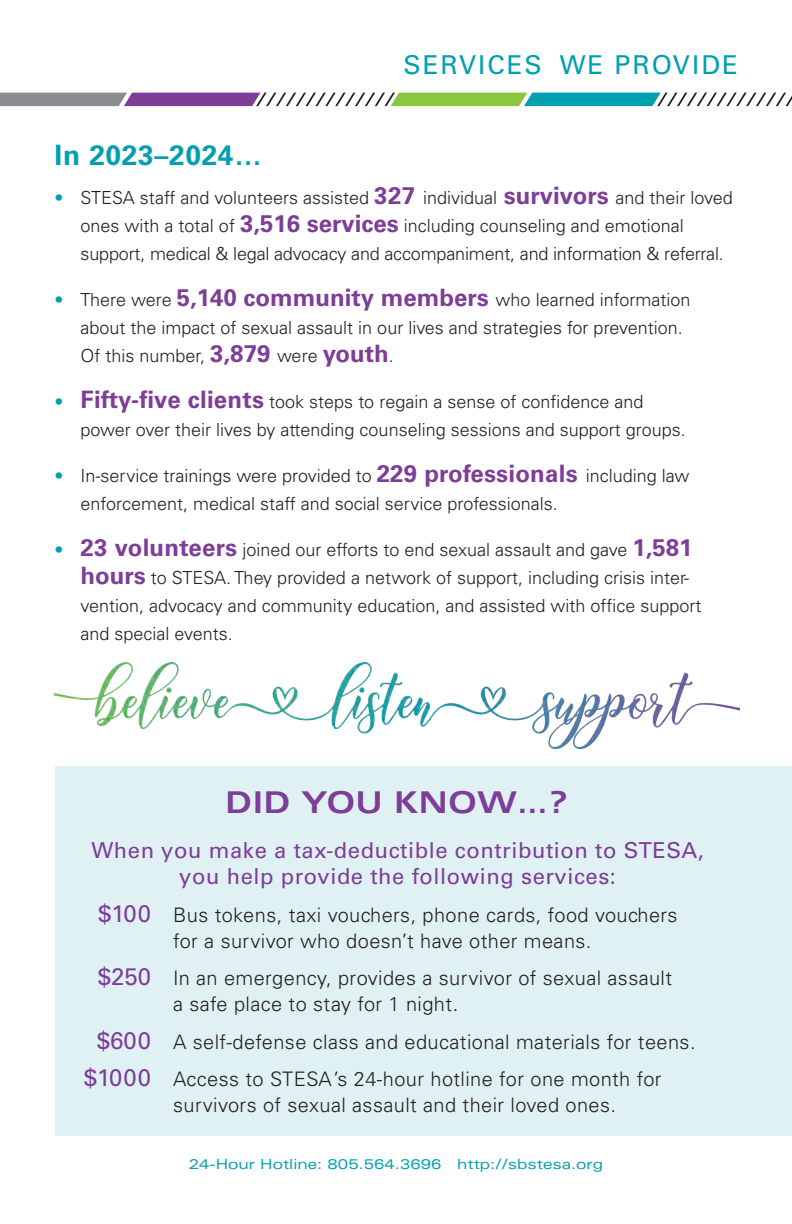
<style>
.page{position:relative;width:792px;height:1224px;background:#fff}
.page>*{position:absolute;margin:0;border:0;box-sizing:border-box;transform-origin:0 0}
.t1{font:700 expanded 30px "Univers";letter-spacing:.01em;color:#7e3e98}
.t2{font:700 28px "Univers";letter-spacing:.025em;color:#00a0b0}
.t3{font:26px "Univers";letter-spacing:.075em;color:#00a0b0}
.t4{font:22px/26px "Univers";letter-spacing:.025em;color:#7e3e98;text-align:center}
.t5{font:300 20px/26px "Univers";letter-spacing:.02em;color:#231f20}
.t6{font:300 18px/28px "Univers";color:#231f20}
.t7{font:expanded 14px "Univers";color:#00a0b0}
.s1{color:#00a0b0}
.s2{font-weight:700;font-size:24px;color:#7e3e98}
.s3{font-weight:400;font-size:24px;color:#7e3e98}
.s4{font-size:22px}
</style>
<div class="page">
<svg style="left:0;top:93px;width:792px;height:13px"></svg>
<div style="left:55px;top:766px;width:737px;height:370px;background:#e0f1f3"></div>
<img style="left:54px;top:662px;width:685px;height:86px">
<h3 class="t3" style="left:403px;top:49px;width:336px">SERVICES WE PROVIDE</h3>
<h2 class="t2" style="left:55px;top:139px;width:209px">In 2023–2024…</h2>
<p class="t6" style="left:81px;top:184px;width:654px;text-indent:-26px"><span class="s1">•</span> STESA staff and volunteers assisted <span class="s2">327</span> individual <span class="s2">survivors</span> and their loved ones with a total of <span class="s2">3,516 services</span> including counseling and emotional support, medical &amp; legal advocacy and accompaniment, and information &amp; referral.</p>
<p class="t6" style="left:81px;top:286px;width:611px;text-indent:-26px"><span class="s1">•</span> There were <span class="s2">5,140 community members</span> who learned information about the impact of sexual assault in our lives and strategies for prevention.<br>Of this number, <span class="s2">3,879</span> were <span class="s2">youth</span>.</p>
<p class="t6" style="left:81px;top:388px;width:607px;text-indent:-26px"><span class="s1">•</span> <span class="s2">Fifty-five clients</span> took steps to regain a sense of confidence and power over their lives by attending counseling sessions and support groups.</p>
<p class="t6" style="left:81px;top:462px;width:610px;text-indent:-26px"><span class="s1">•</span> In-service trainings were provided to <span class="s2">229 professionals</span> including law enforcement, medical staff and social service professionals.</p>
<p class="t6" style="left:81px;top:536px;width:622px;text-indent:-26px"><span class="s1">•</span> <span class="s2">23 volunteers</span> joined our efforts to end sexual assault and gave <span class="s2">1,581 hours</span> to STESA. They provided a network of support, including crisis inter&shy;vention, advocacy and community education, and assisted with office support and special events.</p>
<h1 class="t1" style="left:225px;top:785px;width:344px">DID YOU KNOW…?</h1>
<p class="t4" style="left:91px;top:837px;width:614px">When you make a tax-deductible contribution to STESA, you help provide the following services:</p>
<p class="t5" style="left:98px;top:902px;width:581px;text-align:center"><span class="s3">$100</span> Bus tokens, taxi vouchers, phone cards, food vouchers for a survivor who doesn’t have other means.</p>
<p class="t5" style="left:173px;top:965px;width:501px;text-indent:-75px"><span class="s3">$250</span> In an emergency, provides a survivor of sexual assault a safe place to stay for 1 night<span class="s4">.</span></p>
<p class="t5" style="left:84px;top:1023px;width:613px;line-height:37.6px;text-indent:13px"><span class="s3">$600</span> A self-defense class and educational materials for teens. <span class="s3">$1000</span> Access to STESA’s 24-hour hotline for one month for</p>
<p class="t5" style="left:173px;top:1092px;width:444px">survivors of sexual assault and their loved ones.</p>
<p class="t7" style="left:189px;top:1155px;width:416px">24-Hour Hotline: 805.564.3696 http://sbstesa.org</p>
</div>
